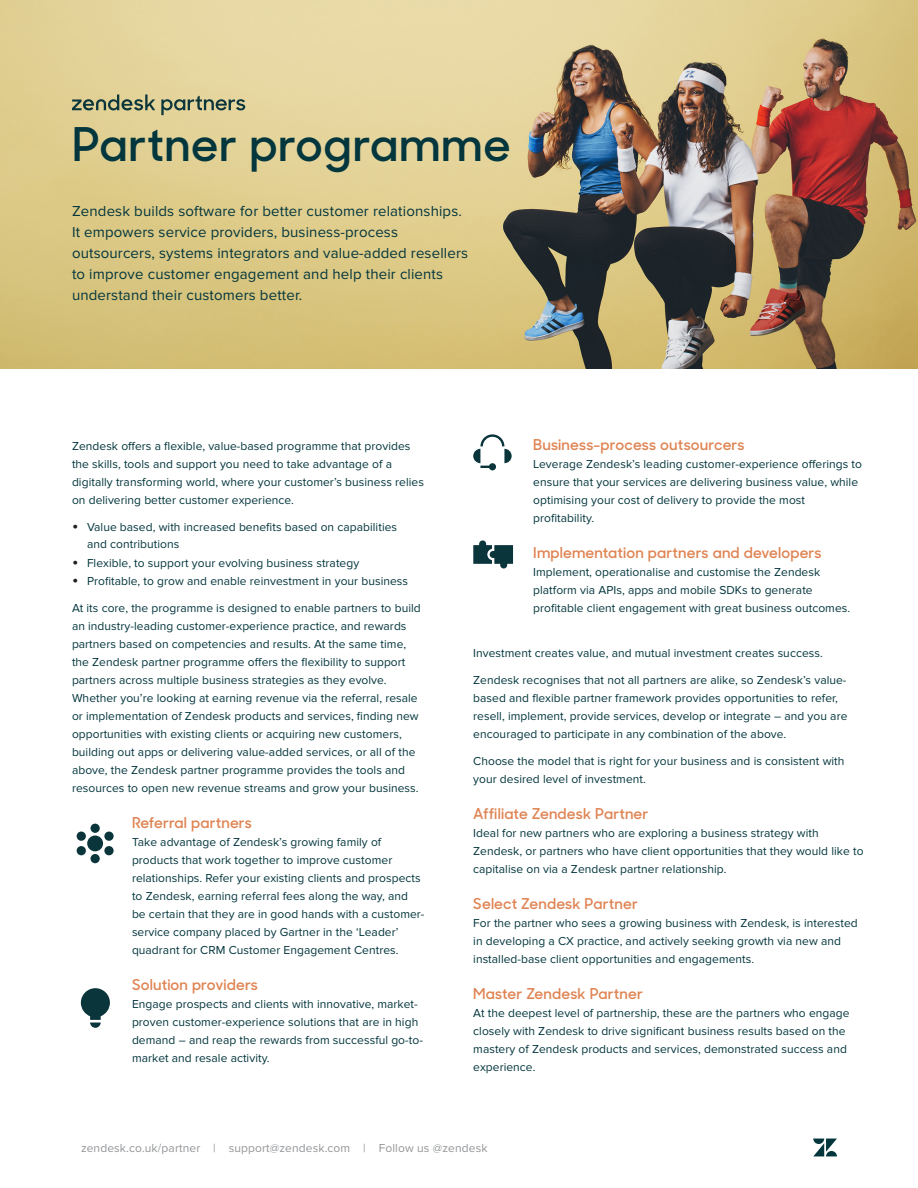
<style>
.page{position:relative;width:918px;height:1188px;background:#fff}
.page>*{position:absolute;margin:0;border:0;box-sizing:border-box;transform-origin:0 0}
.Header_1{font:600 46.5px "Sharp Sans No One";letter-spacing:.01em;color:#03363d}
.Text_2{font:15px/21px "Proxima Nova";letter-spacing:.01em;color:#03363d}
.Header_4{font:600 15px "Sharp Sans No One";letter-spacing:.01em;color:#df8453}
.Text_3{font:12px/18px "Proxima Nova";letter-spacing:.005em;color:#03363d}
.t1{font:12px "Proxima Nova";letter-spacing:.01em;color:#939598}
.s1{font-size:18px;color:#231f20}
</style>
<div class="page">
<img style="left:0;top:0;width:918px;height:369px">
<div style="left:87px;top:836px;width:16px;height:15px;background:#0a353b;border-radius:50%"></div>
<div style="left:91px;top:824px;width:9px;height:9px;background:#0a353b;border-radius:50%"></div>
<div style="left:91px;top:854px;width:9px;height:9px;background:#0a353b;border-radius:50%"></div>
<div style="left:77px;top:846px;width:9px;height:9px;background:#0a353b;border-radius:50%"></div>
<div style="left:77px;top:832px;width:9px;height:9px;background:#0a353b;border-radius:50%"></div>
<div style="left:104px;top:846px;width:10px;height:9px;background:#0a353b;border-radius:50%"></div>
<div style="left:104px;top:832px;width:10px;height:9px;background:#0a353b;border-radius:50%"></div>
<svg style="left:81px;top:988px;width:29px;height:40px"></svg>
<svg style="left:473px;top:434px;width:39px;height:36px"></svg>
<svg style="left:473px;top:540px;width:40px;height:29px"></svg>
<svg style="left:72px;top:94px;width:83px;height:16px"></svg>
<svg style="left:161px;top:96px;width:84px;height:19px;background:#a7a780"></svg>
<svg style="left:813px;top:1139px;width:24px;height:17px"></svg>
<p class="Header_1" style="left:72px;top:110px;width:440px">Partner programme</p>
<p class="Text_2" style="left:72px;top:201px;width:398px">Zendesk builds software for better customer relationships.<br>It empowers service providers, business-process outsourcers, systems integrators and value-added resellers to improve customer engagement and help their clients understand their customers better.</p>
<p class="Text_3" style="left:72px;top:437px;width:353px">Zendesk offers a flexible, value-based programme that provides the skills, tools and support you need to take advantage of a digitally transforming world, where your customer’s business relies on delivering better customer experience.</p>
<p class="Text_3" style="left:87px;top:519px;width:312px;line-height:16.5px;text-indent:-15px"><span class="s1">•</span> Value based, with increased benefits based on capabilities and contributions</p>
<p class="Text_3" style="left:72px;top:554px;width:289px"><span class="s1">•</span> Flexible, to support your evolving business strategy</p>
<p class="Text_3" style="left:72px;top:572px;width:338px"><span class="s1">•</span> Profitable, to grow and enable reinvestment in your business</p>
<p class="Text_3" style="left:72px;top:599px;width:350px">At its core, the programme is designed to enable partners to build an industry-leading customer-experience practice, and rewards partners based on competencies and results. At the same time, the Zendesk partner programme offers the flexibility to support partners across multiple business strategies as they evolve.<br>Whether you’re looking at earning revenue via the referral, resale or implementation of Zendesk products and services, finding new opportunities with existing clients or acquiring new customers, building out apps or delivering value-added services, or all of the above, the Zendesk partner programme provides the tools and resources to open new revenue streams and grow your business.</p>
<p class="Header_4" style="left:132px;top:812px;width:121px">Referral partners</p>
<p class="Text_3" style="left:132px;top:833px;width:294px">Take advantage of Zendesk’s growing family of products that work together to improve customer relationships. Refer your existing clients and prospects to Zendesk, earning referral fees along the way, and be certain that they are in good hands with a customer&shy;service company placed by Gartner in the ‘Leader’ quadrant for CRM Customer Engagement Centres.</p>
<p class="Header_4" style="left:132px;top:974px;width:128px">Solution providers</p>
<p class="Text_3" style="left:132px;top:995px;width:293px">Engage prospects and clients with innovative, market&shy;proven customer-experience solutions that are in high demand – and reap the rewards from successful go-to&shy;market and resale activity.</p>
<p class="Header_4" style="left:533px;top:434px;width:213px">Business-process outsourcers</p>
<p class="Text_3" style="left:533px;top:455px;width:330px">Leverage Zendesk’s leading customer-experience offerings to ensure that your services are delivering business value, while optimising your cost of delivery to provide the most profitability.</p>
<p class="Header_4" style="left:533px;top:542px;width:290px">Implementation partners and developers</p>
<p class="Text_3" style="left:533px;top:563px;width:319px">Implement, operationalise and customise the Zendesk platform via APIs, apps and mobile SDKs to generate profitable client engagement with great business outcomes.</p>
<p class="Text_3" style="left:473px;top:644px;width:351px">Investment creates value, and mutual investment creates success.</p>
<p class="Text_3" style="left:473px;top:671px;width:376px">Zendesk recognises that not all partners are alike, so Zendesk’s value&shy;based and flexible partner framework provides opportunities to refer, resell, implement, provide services, develop or integrate – and you are encouraged to participate in any combination of the above.</p>
<p class="Text_3" style="left:473px;top:752px;width:373px">Choose the model that is right for your business and is consistent with your desired level of investment.</p>
<p class="Header_4" style="left:473px;top:803px;width:177px">Affiliate Zendesk Partner</p>
<p class="Text_3" style="left:473px;top:824px;width:392px">Ideal for new partners who are exploring a business strategy with<br>Zendesk, or partners who have client opportunities that they would like to capitalise on via a Zendesk partner relationship.</p>
<p class="Header_4" style="left:473px;top:893px;width:166px">Select Zendesk Partner</p>
<p class="Text_3" style="left:473px;top:914px;width:386px">For the partner who sees a growing business with Zendesk, is interested in developing a CX practice, and actively seeking growth via new and installed-base client opportunities and engagements.</p>
<p class="Header_4" style="left:473px;top:983px;width:171px">Master Zendesk Partner</p>
<p class="Text_3" style="left:473px;top:1004px;width:378px">At the deepest level of partnership, these are the partners who engage closely with Zendesk to drive significant business results based on the mastery of Zendesk products and services, demonstrated success and experience.</p>
<p class="t1" style="left:81px;top:1141px;width:408px">zendesk.co.uk/partner | support@zendesk.com | Follow us @zendesk</p>
</div>
